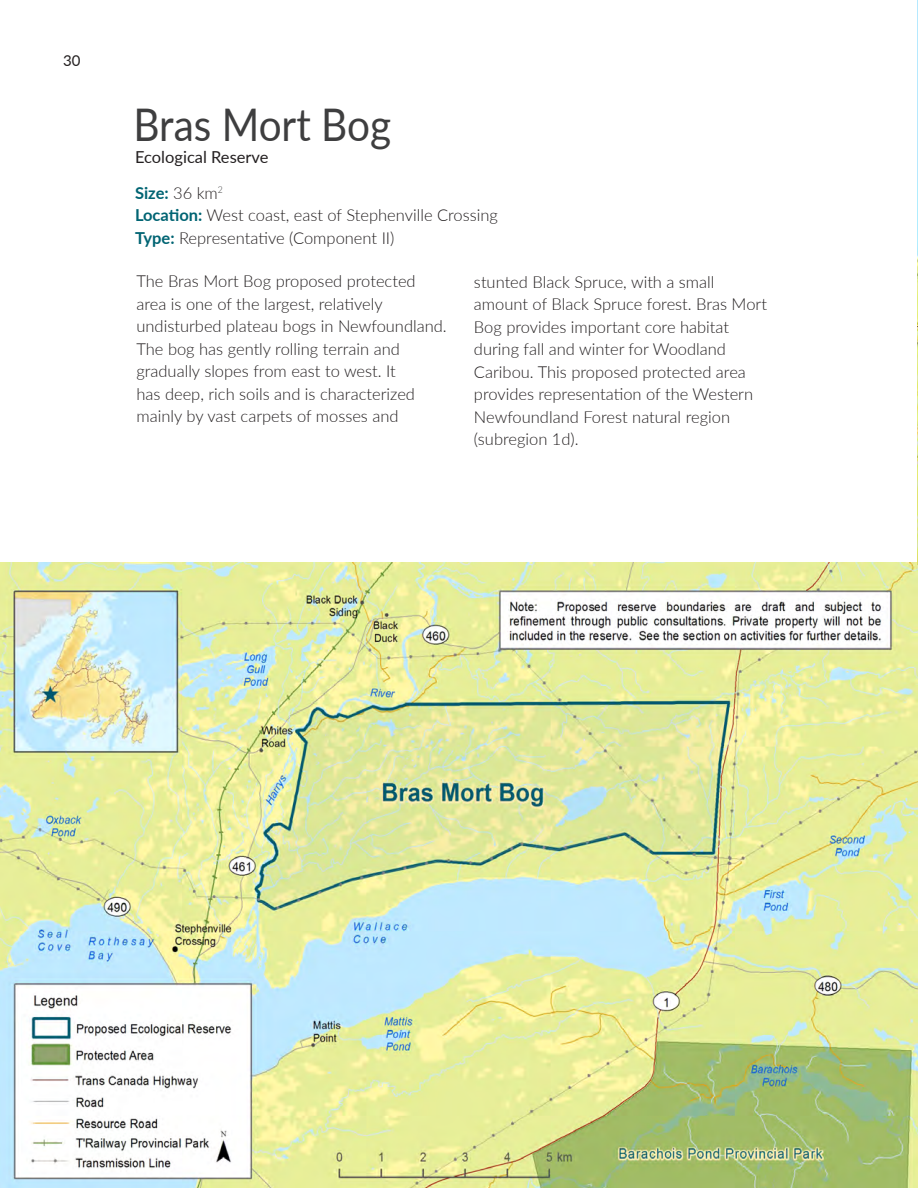
<style>
.page{position:relative;width:918px;height:1188px;background:#fff}
.page>*{position:absolute;margin:0;border:0;box-sizing:border-box;transform-origin:0 0}
.Headers{font:45px "Lato";letter-spacing:-.005em;color:#3e3e3f;scale:.9 1}
.t1{font:300 16.5px/22.5px "Lato";color:#231f20}
.t2{font:16.5px "Lato";color:#231f20}
.t3{font:700 16.5px "Lato";color:#006473}
.page_number{font:15px "Lato";color:#231f20}
.s1{font-weight:300;color:#231f20}
.s2{font-weight:700;color:#006473}
</style>
<div class="page">
<img style="left:0;top:562px;width:918px;height:626px">
<img style="left:917px;top:0;width:1px;height:564px">
<p class="page_number" style="left:63px;top:50px;width:19px">30</p>
<p class="Headers" style="left:134px;top:93px;width:288px">Bras Mort Bog</p>
<p class="t3" style="left:135px;top:180px;width:89px">Size: <span class="s1">36 km</span><sup>2</sup></p>
<p class="t1" style="left:135px;top:203px;width:364px"><span class="s2">Location:</span> West coast, east of Stephenville Crossing</p>
<p class="t1" style="left:135px;top:226px;width:261px"><span class="s2">Type:</span> Representative (Component II)</p>
<p class="t1" style="left:136px;top:270px;width:312px">The Bras Mort Bog proposed protected area is one of the largest, relatively undisturbed plateau bogs in Newfoundland.<br>The bog has gently rolling terrain and gradually slopes from east to west. It<br>has deep, rich soils and is characterized mainly by vast carpets of mosses and</p>
<p class="t2" style="left:135px;top:145px;width:135px">Ecological Reserve</p>
<p class="t1" style="left:474px;top:270px;width:295px">stunted Black Spruce, with a small amount of Black Spruce forest. Bras Mort Bog provides important core habitat during fall and winter for Woodland Caribou. This proposed protected area provides representation of the Western Newfoundland Forest natural region (subregion 1d).</p>
</div>
